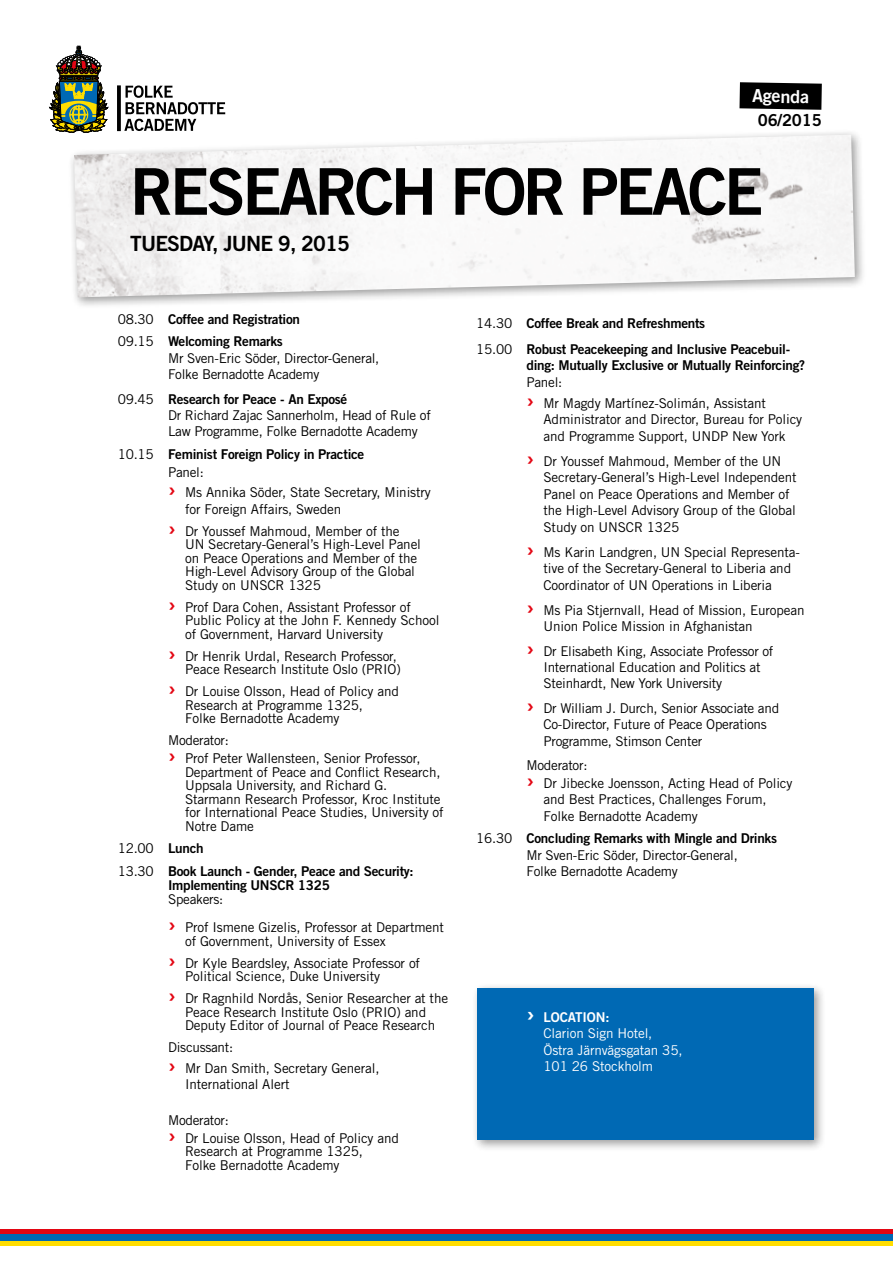
<style>
.page{position:relative;width:893px;height:1263px;background:#fff}
.page>*{position:absolute;margin:0;border:0;box-sizing:border-box;transform-origin:0 0}
.t1{font:64.5px "Trade Gothic LT Std Bd 2";letter-spacing:-.05em;color:#000}
.t2{font:21px "Trade Gothic LT Std Bd 2";letter-spacing:-.04em;color:#000}
.t3{font:18px "Trade Gothic LT Std Bd 2";color:#fff}
.t4{font:16.5px "Trade Gothic LT Std Bd 2";letter-spacing:-.01em;color:#000}
.t5{font:13.5px/13.5px "Trade Gothic LT Std";letter-spacing:-.01em;color:#000}
.t6{font:13.5px/22.5px "Trade Gothic LT Std Bd 2";letter-spacing:-.02em;color:#000}
.t7{font:13.5px/16.5px "Trade Gothic LT Std";letter-spacing:-.01em;color:#fff}
.t8{font:13.5px "Trade Gothic LT Std Bd 2";letter-spacing:-.01em;color:#fff}
.s1{font-family:"Trade Gothic LT Std"}
.s2{font-family:"Trade Gothic LT Std Bd 2";font-size:22.5px;color:#e30613}
.s3{font-family:"Trade Gothic LT Std Bd 2"}
.s4{font-size:24px}
</style>
<div class="page">
<div style="left:68px;top:129px;width:799px;height:181px;background:#000;opacity:.4"></div>
<img style="left:74px;top:135px;width:781px;height:162px">
<svg style="left:124px;top:85px;width:101px;height:46px"></svg>
<svg style="left:117px;top:85px;width:4px;height:46px"></svg>
<svg style="left:50px;top:46px;width:58px;height:106px"></svg>
<svg style="left:739px;top:82px;width:83px;height:28px;background:#141414"></svg>
<div style="left:0;top:1233px;width:893px;height:9px;background:#0069b4"></div>
<hr style="left:0;top:1242px;width:893px;height:4px;background:#fd0">
<hr style="left:0;top:1229px;width:893px;height:4px;background:#e30613">
<div style="left:472px;top:983px;width:354px;height:169px;background:#000;opacity:.4"></div>
<div style="left:478px;top:989px;width:336px;height:151px;background:#0069b4"></div>
<h3 class="t3" style="left:752px;top:84px;width:59px;rotate:1deg">Agenda</h3>
<p class="t4" style="left:758px;top:110px;width:66px">06/2015</p>
<h1 class="t1" style="left:130px;top:152px;width:635px">RESEARCH FOR PEACE</h1>
<h2 class="t2" style="left:130px;top:230px;width:221px">TUESDAY, JUNE 9, 2015</h2>
<p class="t6" style="left:118px;top:307px;width:184px"><span class="s1">08.30</span> Coffee and Registration<br><span class="s1">09.15</span> Welcoming Remarks</p>
<p class="t5" style="left:168px;top:350px;width:213px;line-height:16.2px">Mr Sven-Eric Söder, Director-General,<br>Folke Bernadotte Academy</p>
<p class="t6" style="left:118px;top:387px;width:231px"><span class="s1">09.45</span> Research for Peace - An Exposé</p>
<p class="t5" style="left:168px;top:407px;width:264px;line-height:16.2px">Dr Richard Zajac Sannerholm, Head of Rule of<br>Law Programme, Folke Bernadotte Academy</p>
<p class="t6" style="left:118px;top:442px;width:248px"><span class="s1">10.15</span> Feminist Foreign Policy in Practice</p>
<p class="t5" style="left:168px;top:461px;width:264px;line-height:20.7px">Panel:<br><span class="s2">›</span> Ms Annika Söder, State Secretary, Ministry</p>
<p class="t5" style="left:168px;top:498px;width:233px;line-height:22px;text-indent:17px">for Foreign Affairs, Sweden<br><span class="s2">›</span> Dr Youssef Mahmoud, Member of the</p>
<p class="t5" style="left:185px;top:537px;width:237px">UN Secretary-General’s High-Level Panel on Peace Operations and Member of the High-Level Advisory Group of the Global Study on UNSCR 1325</p>
<p class="t5" style="left:185px;top:600px;width:256px;text-indent:-17px"><span class="s2">›</span> Prof Dara Cohen, Assistant Professor of<br>Public Policy at the John F. Kennedy School of Government, Harvard University</p>
<p class="t5" style="left:168px;top:649px;width:234px;text-align:right"><span class="s2">›</span> Dr Henrik Urdal, Research Professor,<br>Peace Research Institute Oslo (PRIO)</p>
<p class="t5" style="left:185px;top:684px;width:215px;text-indent:-17px"><span class="s2">›</span> Dr Louise Olsson, Head of Policy and<br>Research at Programme 1325,<br>Folke Bernadotte Academy</p>
<p class="t5" style="left:168px;top:731px;width:254px;line-height:17.7px">Moderator:<br><span class="s2">›</span> Prof Peter Wallensteen, Senior Professor,</p>
<p class="t5" style="left:185px;top:765px;width:260px">Department of Peace and Conflict Research, Uppsala University, and Richard G.<br>Starmann Research Professor, Kroc Institute for International Peace Studies, University of Notre Dame</p>
<p class="t5" style="left:118px;top:841px;width:87px">12.00 <span class="s3">Lunch</span></p>
<p class="t6" style="left:168px;top:863px;width:247px;line-height:14.4px;text-indent:-50px"><span class="s1">13.30</span> Book Launch - Gender, Peace and Security:<br>Implementing UNSCR 1325</p>
<p class="t5" style="left:168px;top:885px;width:277px;line-height:27.9px">Speakers:<br><span class="s2">›</span> Prof Ismene Gizelis, Professor at Department</p>
<p class="t5" style="left:168px;top:930px;width:254px;line-height:22px;text-indent:17px">of Government, University of Essex<br><span class="s2">›</span> Dr Kyle Beardsley, Associate Professor of</p>
<p class="t5" style="left:168px;top:965px;width:282px;line-height:22px;text-indent:17px">Political Science, Duke University<br><span class="s2">›</span> Dr Ragnhild Nordås, Senior Researcher at the</p>
<p class="t5" style="left:185px;top:1005px;width:252px">Peace Research Institute Oslo (PRIO) and<br>Deputy Editor of Journal of Peace Research</p>
<p class="t5" style="left:168px;top:1037px;width:213px;line-height:20.7px">Discussant:<br><span class="s2">›</span> Mr Dan Smith, Secretary General,</p>
<p class="t5" style="left:185px;top:1078px;width:106px">International Alert</p>
<p class="t5" style="left:168px;top:1111px;width:232px;line-height:17.7px">Moderator:<br><span class="s2">›</span> Dr Louise Olsson, Head of Policy and</p>
<p class="t5" style="left:185px;top:1144px;width:179px">Research at Programme 1325,<br>Folke Bernadotte Academy</p>
<p class="t6" style="left:476px;top:310px;width:315px;line-height:26px"><span class="s1">14.30</span> Coffee Break and Refreshments<br><span class="s1">15.00</span> Robust Peacekeeping and Inclusive Peacebuil-</p>
<p class="t6" style="left:526px;top:354px;width:280px">ding: Mutually Exclusive or Mutually Reinforcing?</p>
<p class="t5" style="left:526px;top:372px;width:241px;line-height:20.7px">Panel:<br><span class="s2">›</span> Mr Magdy Martínez-Solimán, Assistant</p>
<p class="t5" style="left:543px;top:411px;width:260px;line-height:16.5px">Administrator and Director, Bureau for Policy and Programme Support, UNDP New York</p>
<p class="t5" style="left:543px;top:453px;width:255px;line-height:16.5px;text-indent:-17px"><span class="s2">›</span> Dr Youssef Mahmoud, Member of the UN Secretary-General’s High-Level Independent Panel on Peace Operations and Member of the High-Level Advisory Group of the Global Study on UNSCR 1325</p>
<p class="t5" style="left:543px;top:544px;width:258px;line-height:16.5px;text-indent:-17px"><span class="s2">›</span> Ms Karin Landgren, UN Special Representa&shy;tive of the Secretary-General to Liberia and<br>Coordinator of UN Operations in Liberia</p>
<p class="t5" style="left:543px;top:602px;width:263px;line-height:16.5px;text-indent:-17px"><span class="s2">›</span> Ms Pia Stjernvall, Head of Mission, European<br>Union Police Mission in Afghanistan</p>
<p class="t5" style="left:543px;top:643px;width:231px;line-height:16.2px;text-indent:-17px"><span class="s2">›</span> Dr Elisabeth King, Associate Professor of<br>International Education and Politics at<br>Steinhardt, New York University</p>
<p class="t5" style="left:543px;top:700px;width:237px;line-height:16.2px;text-indent:-17px"><span class="s2">›</span> Dr William J. Durch, Senior Associate and<br>Co-Director, Future of Peace Operations<br>Programme, Stimson Center</p>
<p class="t5" style="left:526px;top:758px;width:62px">Moderator:</p>
<p class="t5" style="left:526px;top:776px;width:268px"><span class="s2">›</span> Dr Jibecke Joensson, Acting Head of Policy</p>
<p class="t5" style="left:543px;top:792px;width:225px">and Best Practices, Challenges Forum,</p>
<p class="t5" style="left:543px;top:809px;width:156px">Folke Bernadotte Academy</p>
<p class="t6" style="left:476px;top:827px;width:302px"><span class="s1">16.30</span> Concluding Remarks with Mingle and Drinks</p>
<p class="t5" style="left:526px;top:847px;width:213px;line-height:16.2px">Mr Sven-Eric Söder, Director-General,<br>Folke Bernadotte Academy</p>
<p class="t8" style="left:526px;top:1008px;width:85px"><span class="s4">›</span> LOCATION:</p>
<p class="t7" style="left:543px;top:1025px;width:141px">Clarion Sign Hotel,<br>Östra Järnvägsgatan 35,<br>101 26 Stockholm</p>
</div>
